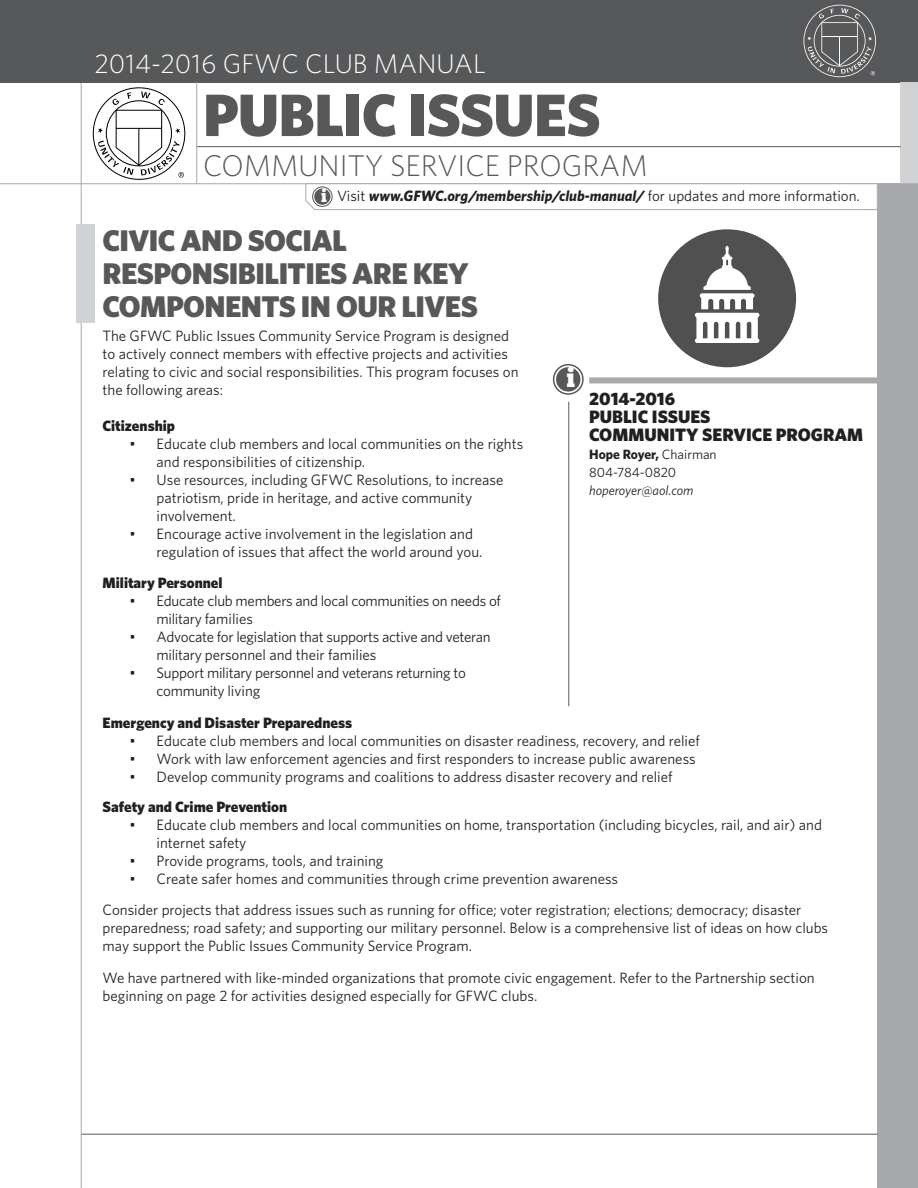
<style>
.page{position:relative;width:918px;height:1188px;background:#fff}
.page>*{position:absolute;margin:0;border:0;box-sizing:border-box;transform-origin:0 0}
.t1{font:900 60px "Whitney HTF";letter-spacing:-.01em;color:#57585a}
.t2{font:900 30px/33px "Whitney HTF";letter-spacing:-.02em;color:#57585a}
.t3{font:300 30px "Whitney HTF";color:#57585a}
.t4{font:300 27px "Whitney HTF";color:#fff}
.t5{font:27px "Chunk Five";color:#fff}
.t6{font:900 18px/18px "Whitney HTF";color:#231f20}
.t7{font:15px/18px "Whitney HTF";color:#231f20}
.t8{font:15px/18px "Whitney HTF";letter-spacing:-.02em;color:#231f20}
.t9{font:900 15px "Whitney HTF";color:#231f20}
.t10{font:italic 700 15px "Whitney HTF";color:#231f20}
.t11{font:13.5px/18px "Whitney HTF";color:#231f20}
.t12{font:italic 13.5px "Whitney HTF";color:#231f20}
.s1{font-family:"Chunk Five";font-weight:400;font-style:normal;font-size:18px;color:#fff}
.s2{font-weight:400;font-style:normal}
.s3{font-weight:700}
</style>
<div class="page">
<div style="left:878px;top:184px;width:40px;height:1004px;background:#a8a9ad"></div>
<div style="left:589px;top:377px;width:289px;height:6px;background:#a8a9ad"></div>
<hr style="left:81px;top:82px;width:1px;height:1106px;background:#a8a9ad">
<div style="left:658px;top:229px;width:138px;height:138px;background:#4f504f;border-radius:50%"></div>
<svg style="left:695px;top:246px;width:64px;height:97px"></svg>
<div style="left:0;top:0;width:918px;height:82px;background:#57585a"></div>
<div style="left:901px;top:82px;width:17px;height:102px;background:#d1d2d4"></div>
<hr style="left:0;top:183px;width:918px;height:1px;background:#a8a9ad">
<hr style="left:196px;top:146px;width:705px;height:1px;background:#57585a">
<svg style="left:803px;top:5px;width:73px;height:72px"></svg>
<svg style="left:554px;top:365px;width:29px;height:29px"></svg>
<div style="left:553px;top:364px;width:31px;height:31px;border:2px solid #57585a;border-radius:50%"></div>
<div style="left:556px;top:367px;width:24px;height:25px;background:#57585a;border-radius:50%"></div>
<hr style="left:569px;top:402px;width:1px;height:304px;background:#57585a">
<hr style="left:196px;top:82px;width:1px;height:102px;background:#a8a9ad">
<div style="left:76px;top:225px;width:18px;height:98px;background:#d1d2d4"></div>
<hr style="left:81px;top:1134px;width:797px;height:1px;background:#57585a">
<svg style="left:93px;top:87px;width:92px;height:93px"></svg>
<svg style="left:98px;top:91px;width:86px;height:87px"></svg>
<svg style="left:305px;top:184px;width:573px;height:26px"></svg>
<svg style="left:313px;top:187px;width:19px;height:19px"></svg>
<div style="left:312px;top:186px;width:21px;height:21px;border:1px solid #57585a;border-radius:50%"></div>
<div style="left:314px;top:189px;width:16px;height:16px;background:#57585a;border-radius:50%"></div>
<h3 class="t4" style="left:94px;top:48px;width:393px">2014-2016 GFWC CLUB MANUAL</h3>
<h1 class="t1" style="left:203px;top:79px;width:399px">PUBLIC ISSUES</h1>
<h2 class="t3" style="left:203px;top:148px;width:446px">COMMUNITY SERVICE PROGRAM</h2>
<p class="t10" style="left:321px;top:187px;width:540px"><span class="s1">i</span> <span class="s2">Visit</span> www.GFWC.org/membership/club-manual/ <span class="s2">for updates and more information.</span></p>
<h2 class="t2" style="left:103px;top:223px;width:377px">CIVIC AND SOCIAL<br>RESPONSIBILITIES ARE KEY<br>COMPONENTS IN OUR LIVES</h2>
<p class="t7" style="left:103px;top:326px;width:418px">The GFWC Public Issues Community Service Program is designed to actively connect members with effective projects and activities relating to civic and social responsibilities. This program focuses on the following areas:</p>
<p class="t9" style="left:103px;top:416px;width:74px">Citizenship</p>
<p class="t7" style="left:157px;top:434px;width:368px;text-indent:-27px">• Educate club members and local communities on the rights and responsibilities of citizenship.</p>
<p class="t7" style="left:157px;top:470px;width:348px;text-indent:-27px">• Use resources, including GFWC Resolutions, to increase patriotism, pride in heritage, and active community involvement.</p>
<p class="t7" style="left:157px;top:524px;width:327px;text-indent:-27px">• Encourage active involvement in the legislation and regulation of issues that affect the world around you.</p>
<p class="t9" style="left:103px;top:574px;width:122px">Military Personnel</p>
<p class="t8" style="left:157px;top:592px;width:346px;text-indent:-27px">• Educate club members and local communities on needs of military families</p>
<p class="t8" style="left:157px;top:628px;width:335px;text-indent:-27px">• Advocate for legislation that supports active and veteran military personnel and their families</p>
<p class="t8" style="left:157px;top:664px;width:311px;text-indent:-27px">• Support military personnel and veterans returning to community living</p>
<p class="t9" style="left:103px;top:713px;width:251px">Emergency and Disaster Preparedness</p>
<p class="t7" style="left:130px;top:731px;width:572px">• Educate club members and local communities on disaster readiness, recovery, and relief</p>
<p class="t7" style="left:130px;top:749px;width:568px">• Work with law enforcement agencies and first responders to increase public awareness</p>
<p class="t7" style="left:130px;top:767px;width:545px">• Develop community programs and coalitions to address disaster recovery and relief</p>
<p class="t9" style="left:103px;top:797px;width:186px">Safety and Crime Prevention</p>
<p class="t7" style="left:157px;top:815px;width:667px;text-indent:-27px">• Educate club members and local communities on home, transportation (including bicycles, rail, and air) and internet safety</p>
<p class="t7" style="left:130px;top:851px;width:255px">• Provide programs, tools, and training</p>
<p class="t7" style="left:103px;top:862px;width:700px;line-height:31.5px;text-indent:27px">• Create safer homes and communities through crime prevention awareness<br>Consider projects that address issues such as running for office; voter registration; elections; democracy; disaster</p>
<p class="t7" style="left:103px;top:919px;width:727px">preparedness; road safety; and supporting our military personnel. Below is a comprehensive list of ideas on how clubs may support the Public Issues Community Service Program.</p>
<p class="t7" style="left:103px;top:968px;width:714px">We have partnered with like-minded organizations that promote civic engagement. Refer to the Partnership section beginning on page 2 for activities designed especially for GFWC clubs.</p>
<h3 class="t5" style="left:567px;top:365px;width:10px">i</h3>
<p class="t6" style="left:589px;top:389px;width:276px">2014-2016<br>PUBLIC ISSUES<br>COMMUNITY SERVICE PROGRAM</p>
<p class="t11" style="left:589px;top:445px;width:129px"><span class="s3">Hope Royer,</span> Chairman<br>804-784-0820</p>
<p class="t12" style="left:589px;top:483px;width:106px">hoperoyer@aol.com</p>
</div>
